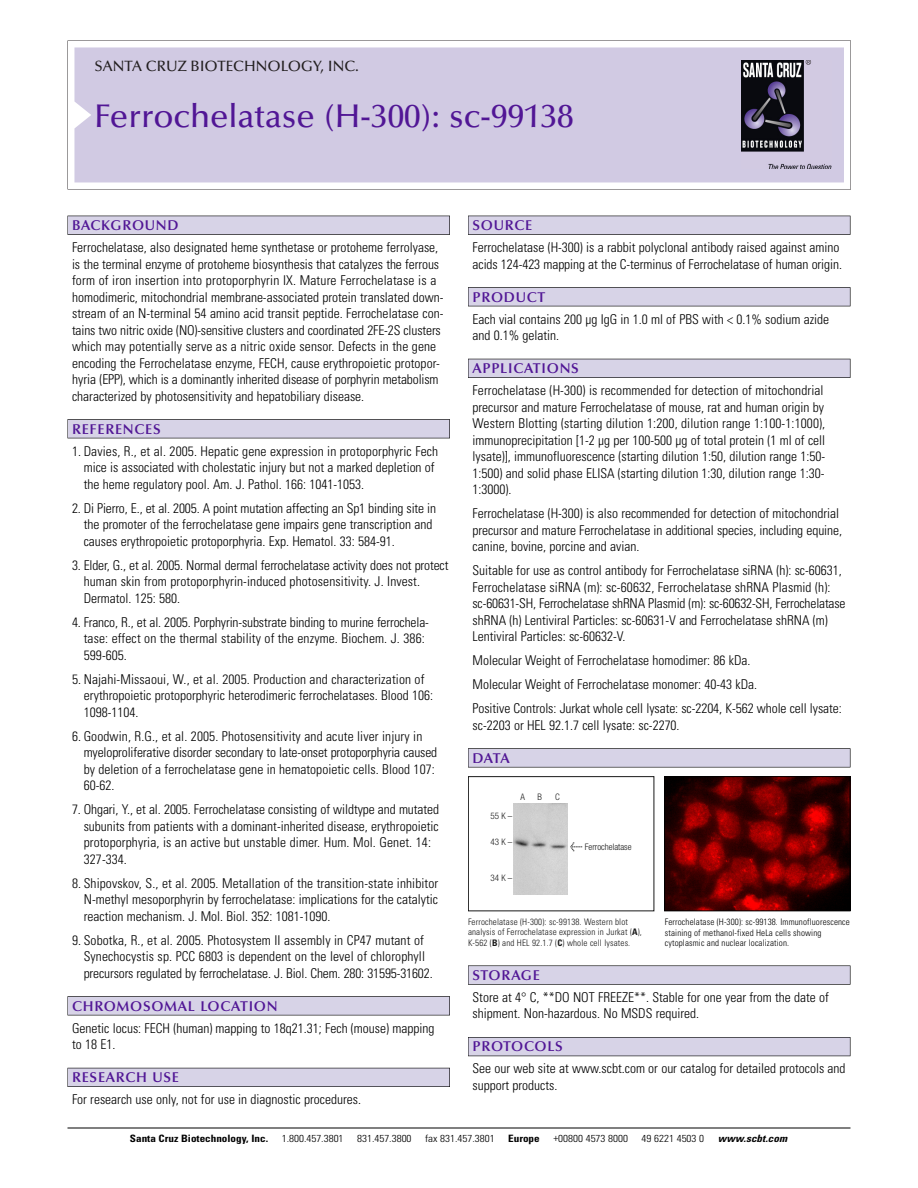
<style>
.page{position:relative;width:918px;height:1188px;background:#fff}
.page>*{position:absolute;margin:0;border:0;box-sizing:border-box;transform-origin:0 0}
.t1{font:500 33px "Optima";color:#511695}
.t2{font:500 15px "Optima";color:#231f20}
.t3{font:600 14.25px "Optima";letter-spacing:.05em;color:#511695}
.t4{font:300 condensed 13.5px/16.5px "Univers";color:#000}
.t5{font:300 condensed 10.2px "Univers";color:#000;scale:1.1 1}
.t6{font:700 condensed 10.2px "Univers";color:#000;scale:1.1 1}
.t7{font:italic 700 condensed 10.2px "Univers";letter-spacing:.005em;color:#000;scale:1.1 1}
.t8{font:9px/10.5px "Univers Condensed Light+IXIZIA";letter-spacing:.015em;color:#191919}
.t9{font:300 condensed 9px/10.5px "Univers";letter-spacing:.015em;color:#000}
.t10{font:9px "Helvetica Neue Light Cond+APZKWN";color:#191919}
.s1{font-family:"Meta Plus Book Roman+UPUPOA";font-size:10.5px}
.s2{font-family:"Univers Condensed Bold+NBUPSQ"}
</style>
<div class="page">
<svg style="left:68px;top:40px;width:783px;height:149px"></svg>
<div style="left:74px;top:47px;width:770px;height:135px;background:#d1cae3"></div>
<img style="left:741px;top:60px;width:90px;height:108px">
<div style="left:68px;top:216px;width:382px;height:19px;background:#525155"></div>
<div style="left:68px;top:216px;width:381px;height:18px;background:#d7d3e7"></div>
<div style="left:68px;top:419px;width:382px;height:19px;background:#525155"></div>
<div style="left:68px;top:420px;width:381px;height:18px;background:#d7d3e7"></div>
<div style="left:68px;top:996px;width:382px;height:19px;background:#545357"></div>
<div style="left:68px;top:997px;width:381px;height:18px;background:#d7d3e7"></div>
<div style="left:68px;top:1068px;width:382px;height:19px;background:#54535a"></div>
<div style="left:68px;top:1068px;width:381px;height:18px;background:#d7d3e7"></div>
<div style="left:468px;top:216px;width:382px;height:19px;background:#525155"></div>
<div style="left:468px;top:216px;width:382px;height:18px;background:#d7d3e7"></div>
<div style="left:468px;top:287px;width:382px;height:19px;background:#525155"></div>
<div style="left:468px;top:288px;width:382px;height:18px;background:#d7d3e7"></div>
<div style="left:468px;top:359px;width:382px;height:19px;background:#525158"></div>
<div style="left:468px;top:359px;width:382px;height:18px;background:#d7d3e7"></div>
<div style="left:468px;top:748px;width:382px;height:19px;background:#575759"></div>
<div style="left:468px;top:749px;width:382px;height:18px;background:#d7d3e7"></div>
<svg style="left:468px;top:965px;width:382px;height:20px"></svg>
<div style="left:468px;top:966px;width:382px;height:18px;background:#d7d3e7"></div>
<div style="left:468px;top:1037px;width:382px;height:19px;background:#535259"></div>
<div style="left:468px;top:1038px;width:382px;height:18px;background:#d7d3e7"></div>
<hr style="left:68px;top:1128px;width:782px;height:1px;background:#000">
<img style="left:666px;top:778px;width:182px;height:131px">
<div style="left:664px;top:776px;width:186px;height:135px;border:1px solid #000"></div>
<div style="left:468px;top:776px;width:186px;height:135px;border:1px solid #191919"></div>
<img style="left:513px;top:804px;width:55px;height:91px">
<p class="t2" style="left:94px;top:61px;width:266px">SANTA CRUZ BIOTECHNOLOGY, INC.</p>
<h1 class="t1" style="left:94px;top:103px;width:481px">Ferrochelatase (H-300): sc-99138</h1>
<p class="t3" style="left:72px;top:219px;width:108px">BACKGROUND</p>
<p class="t4" style="left:72px;top:240px;width:373px">Ferrochelatase, also designated heme synthetase or protoheme ferrolyase, is the terminal enzyme of protoheme biosynthesis that catalyzes the ferrous form of iron insertion into protoporphyrin IX. Mature Ferrochelatase is a homodimeric, mitochondrial membrane-associated protein translated down&shy;stream of an N-terminal 54 amino acid transit peptide. Ferrochelatase con&shy;tains two nitric oxide (NO)-sensitive clusters and coordinated 2FE-2S clusters which may potentially serve as a nitric oxide sensor. Defects in the gene encoding the Ferrochelatase enzyme, FECH, cause erythropoietic protopor&shy;hyria (EPP), which is a dominantly inherited disease of porphyrin metabolism characterized by photosensitivity and hepatobiliary disease.</p>
<p class="t3" style="left:72px;top:423px;width:90px">REFERENCES</p>
<p class="t4" style="left:84px;top:444px;width:356px;text-indent:-12px">1. Davies, R., et al. 2005. Hepatic gene expression in protoporphyric Fech mice is associated with cholestatic injury but not a marked depletion of the heme regulatory pool. Am. J. Pathol. 166: 1041-1053.</p>
<p class="t4" style="left:84px;top:501px;width:354px;text-indent:-12px">2. Di Pierro, E., et al. 2005. A point mutation affecting an Sp1 binding site in the promoter of the ferrochelatase gene impairs gene transcription and causes erythropoietic protoporphyria. Exp. Hematol. 33: 584-91.</p>
<p class="t4" style="left:84px;top:558px;width:366px;text-indent:-12px">3. Elder, G., et al. 2005. Normal dermal ferrochelatase activity does not protect human skin from protoporphyrin-induced photosensitivity. J. Invest.<br>Dermatol. 125: 580.</p>
<p class="t4" style="left:84px;top:615px;width:347px;text-indent:-12px">4. Franco, R., et al. 2005. Porphyrin-substrate binding to murine ferrochela&shy;tase: effect on the thermal stability of the enzyme. Biochem. J. 386:<br>599-605.</p>
<p class="t4" style="left:84px;top:672px;width:351px;text-indent:-12px">5. Najahi-Missaoui, W., et al. 2005. Production and characterization of erythropoietic protoporphyric heterodimeric ferrochelatases. Blood 106:<br>1098-1104.</p>
<p class="t4" style="left:84px;top:729px;width:355px;text-indent:-12px">6. Goodwin, R.G., et al. 2005. Photosensitivity and acute liver injury in myeloproliferative disorder secondary to late-onset protoporphyria caused by deletion of a ferrochelatase gene in hematopoietic cells. Blood 107:<br>60-62.</p>
<p class="t4" style="left:84px;top:802px;width:357px;text-indent:-12px">7. Ohgari, Y., et al. 2005. Ferrochelatase consisting of wildtype and mutated subunits from patients with a dominant-inherited disease, erythropoietic protoporphyria, is an active but unstable dimer. Hum. Mol. Genet. 14:<br>327-334.</p>
<p class="t4" style="left:84px;top:876px;width:356px;text-align:justify;text-indent:-12px">8. Shipovskov, S., et al. 2005. Metallation of the transition-state inhibitor N-methyl mesoporphyrin by ferrochelatase: implications for the catalytic reaction mechanism. J. Mol. Biol. 352: 1081-1090.</p>
<p class="t4" style="left:84px;top:933px;width:351px;text-indent:-12px">9. Sobotka, R., et al. 2005. Photosystem II assembly in CP47 mutant of<br>Synechocystis sp. PCC 6803 is dependent on the level of chlorophyll precursors regulated by ferrochelatase. J. Biol. Chem. 280: 31595-31602.</p>
<p class="t3" style="left:72px;top:1000px;width:207px">CHROMOSOMAL LOCATION</p>
<p class="t4" style="left:72px;top:1021px;width:364px">Genetic locus: FECH (human) mapping to 18q21.31; Fech (mouse) mapping to 18 E1.</p>
<p class="t3" style="left:72px;top:1072px;width:109px">RESEARCH USE</p>
<p class="t4" style="left:72px;top:1092px;width:290px">For research use only, not for use in diagnostic procedures.</p>
<p class="t3" style="left:473px;top:219px;width:61px">SOURCE</p>
<p class="t4" style="left:473px;top:240px;width:371px">Ferrochelatase (H-300) is a rabbit polyclonal antibody raised against amino acids 124-423 mapping at the C-terminus of Ferrochelatase of human origin.</p>
<p class="t3" style="left:473px;top:291px;width:74px">PRODUCT</p>
<p class="t4" style="left:473px;top:312px;width:358px">Each vial contains 200 µg IgG in 1.0 ml of PBS with &lt; 0.1% sodium azide and 0.1% gelatin.</p>
<p class="t3" style="left:473px;top:363px;width:108px">APPLICATIONS</p>
<p class="t4" style="left:473px;top:383px;width:354px">Ferrochelatase (H-300) is recommended for detection of mitochondrial precursor and mature Ferrochelatase of mouse, rat and human origin by Western Blotting (starting dilution 1:200, dilution range 1:100-1:1000), immunoprecipitation [1-2 µg per 100-500 µg of total protein (1 ml of cell lysate)], immunofluorescence (starting dilution 1:50, dilution range 1:50- 1:500) and solid phase ELISA (starting dilution 1:30, dilution range 1:30- 1:3000).</p>
<p class="t4" style="left:473px;top:506px;width:371px">Ferrochelatase (H-300) is also recommended for detection of mitochondrial precursor and mature Ferrochelatase in additional species, including equine, canine, bovine, porcine and avian.</p>
<p class="t4" style="left:473px;top:563px;width:375px">Suitable for use as control antibody for Ferrochelatase siRNA (h): sc-60631, Ferrochelatase siRNA (m): sc-60632, Ferrochelatase shRNA Plasmid (h): sc-60631-SH, Ferrochelatase shRNA Plasmid (m): sc-60632-SH, Ferrochelatase shRNA (h) Lentiviral Particles: sc-60631-V and Ferrochelatase shRNA (m)<br>Lentiviral Particles: sc-60632-V.</p>
<p class="t4" style="left:473px;top:650px;width:371px;line-height:24px">Molecular Weight of Ferrochelatase homodimer: 86 kDa.<br>Molecular Weight of Ferrochelatase monomer: 40-43 kDa.<br>Positive Controls: Jurkat whole cell lysate: sc-2204, K-562 whole cell lysate:</p>
<p class="t4" style="left:473px;top:718px;width:209px">sc-2203 or HEL 92.1.7 cell lysate: sc-2270.</p>
<p class="t3" style="left:473px;top:752px;width:39px">DATA</p>
<p class="t10" style="left:491px;top:813px;width:23px">55K–</p>
<p class="t10" style="left:491px;top:839px;width:23px">43K–</p>
<p class="t10" style="left:491px;top:875px;width:23px">34K–</p>
<p class="t10" style="left:520px;top:794px;width:6px">A</p>
<p class="t10" style="left:537px;top:794px;width:6px">B</p>
<p class="t10" style="left:555px;top:794px;width:6px">C</p>
<p class="t10" style="left:570px;top:843px;width:63px"><span class="s1">&lt;</span> Ferrochelatase</p>
<p class="t8" style="left:468px;top:917px;width:175px">Ferrochelatase (H-300): sc-99138. Western blot analysis of Ferrochelatase expression in Jurkat (<span class="s2">A</span>),<br>K-562 (<span class="s2">B</span>) and HEL 92.1.7 (<span class="s2">C</span>) whole cell lysates.</p>
<p class="t9" style="left:665px;top:918px;width:187px">Ferrochelatase (H-300): sc-99138. Immunofluorescence staining of methanol-fixed HeLa cells showing cytoplasmic and nuclear localization.</p>
<p class="t3" style="left:473px;top:969px;width:69px">STORAGE</p>
<p class="t4" style="left:473px;top:990px;width:358px">Store at 4° C, **DO NOT FREEZE**. Stable for one year from the date of shipment. Non-hazardous. No MSDS required.</p>
<p class="t3" style="left:473px;top:1041px;width:92px">PROTOCOLS</p>
<p class="t4" style="left:473px;top:1062px;width:375px">See our web site at www.scbt.com or our catalog for detailed protocols and support products.</p>
<p class="t6" style="left:130px;top:1135px;width:127px">Santa Cruz Biotechnology, Inc.</p>
<p class="t5" style="left:282px;top:1135px;width:58px">1.800.457.3801</p>
<p class="t5" style="left:357px;top:1135px;width:51px">831.457.3800</p>
<p class="t5" style="left:425px;top:1135px;width:65px">fax 831.457.3801</p>
<p class="t6" style="left:508px;top:1135px;width:30px">Europe</p>
<p class="t5" style="left:553px;top:1135px;width:69px">+00800 4573 8000</p>
<p class="t5" style="left:642px;top:1135px;width:58px">49 6221 4503 0</p>
<p class="t7" style="left:718px;top:1135px;width:64px">www.scbt.com</p>
</div>
